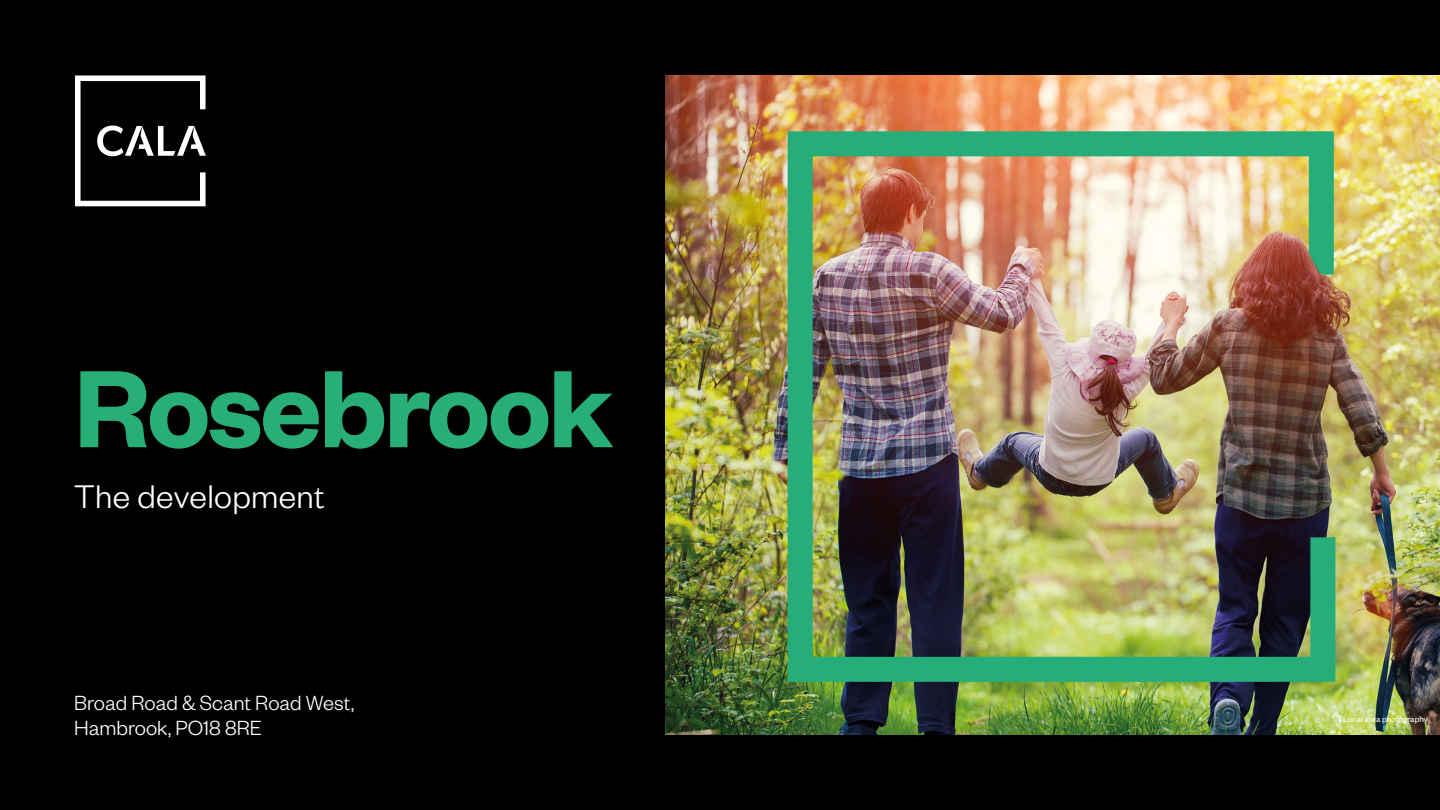
<style>
.page{position:relative;width:1440px;height:810px;background:#000}
.page>*{position:absolute;margin:0;border:0;box-sizing:border-box;transform-origin:0 0}
.t1{font:600 120.52px "Founders Grotesk";letter-spacing:-.02em;color:#28af78}
.t2{font:300 36px "Founders Grotesk";letter-spacing:.01em;color:#fff}
.t3{font:300 22.5px/24.8px "Founders Grotesk";color:#fff}
.t4{font:9px "Founders Grotesk";color:#fff}
</style>
<div class="page">
<img style="left:665px;top:75px;width:775px;height:660px">
<svg style="left:75px;top:75px;width:131px;height:131px"></svg>
<img style="left:775px;top:119px;width:573px;height:575px">
<h1 class="t1" style="left:74px;top:332px;width:540px">Rosebrook</h1>
<h2 class="t2" style="left:74px;top:475px;width:252px">The development</h2>
<p class="t3" style="left:74px;top:690px;width:282px">Broad Road &amp; Scant Road West,<br>Hambrook, PO18 8RE</p>
<p class="t4" style="left:1343px;top:714px;width:86px">Local area photography</p>
</div>
